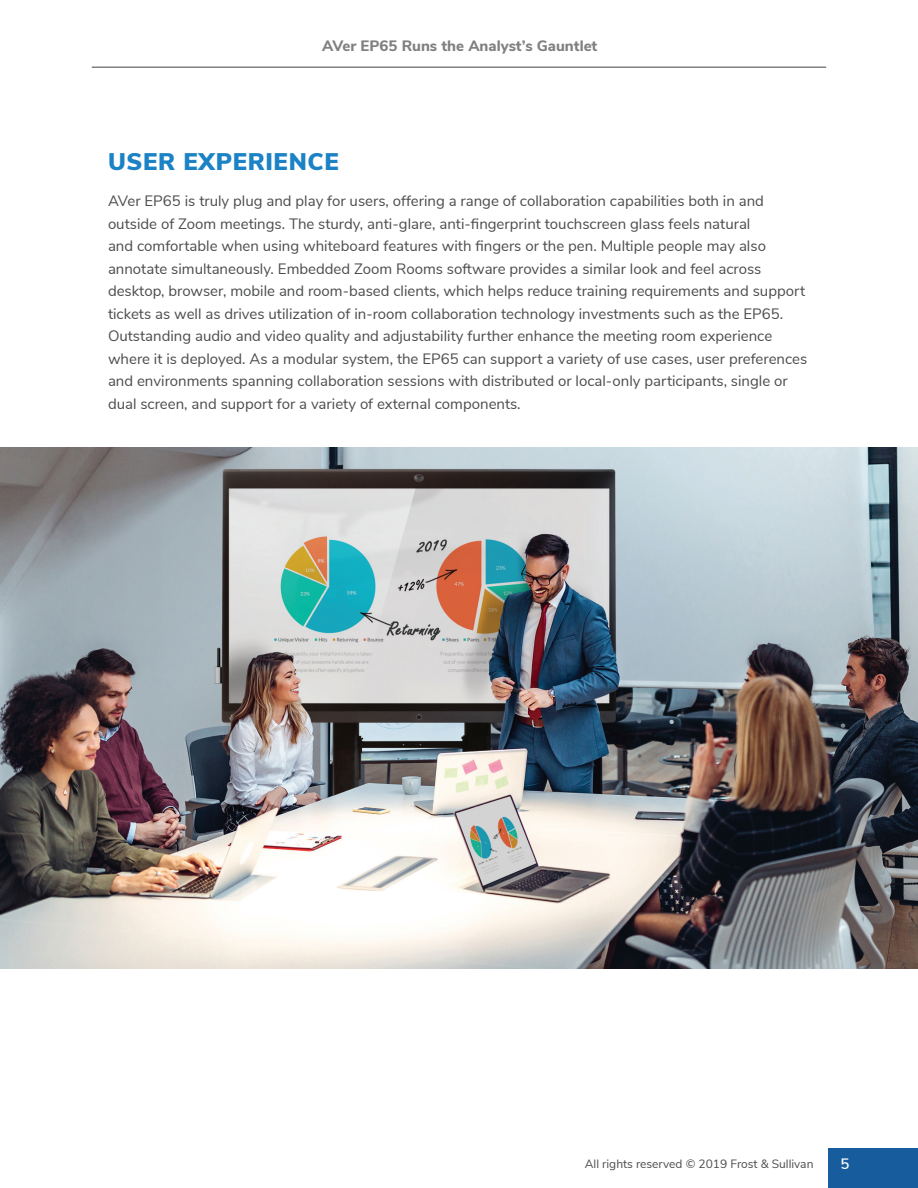
<style>
.page{position:relative;width:918px;height:1188px;background:#fff}
.page>*{position:absolute;margin:0;border:0;box-sizing:border-box;transform-origin:0 0}
.t1{font:900 24px "Nunito Sans";letter-spacing:.03em;color:#1b82c5}
.t2{font:15px/22.5px "Nunito Sans";color:#4b4c4d}
.t3{font:800 15px "Nunito Sans";color:#7f807f}
.t4{font:600 15px "Nunito Sans";color:#fff}
.t5{font:12px "Nunito Sans";color:#4b4c4d}
</style>
<div class="page">
<div style="left:828px;top:1148px;width:90px;height:40px;background:#175d9e"></div>
<hr style="left:92px;top:66px;width:734px;height:2px;background:#7f807f">
<img style="left:0;top:448px;width:918px;height:520px">
<p class="t3" style="left:322px;top:35px;width:277px">AVer EP65 Runs the Analyst’s Gauntlet</p>
<h1 class="t1" style="left:108px;top:144px;width:232px">USER EXPERIENCE</h1>
<p class="t2" style="left:108px;top:189px;width:701px">AVer EP65 is truly plug and play for users, offering a range of collaboration capabilities both in and outside of Zoom meetings. The sturdy, anti-glare, anti-fingerprint touchscreen glass feels natural<br>and comfortable when using whiteboard features with fingers or the pen. Multiple people may also annotate simultaneously. Embedded Zoom Rooms software provides a similar look and feel across desktop, browser, mobile and room-based clients, which helps reduce training requirements and support tickets as well as drives utilization of in-room collaboration technology investments such as the EP65.<br>Outstanding audio and video quality and adjustability further enhance the meeting room experience where it is deployed. As a modular system, the EP65 can support a variety of use cases, user preferences and environments spanning collaboration sessions with distributed or local-only participants, single or dual screen, and support for a variety of external components.</p>
<p class="t5" style="left:585px;top:1155px;width:230px">All rights reserved © 2019 Frost &amp; Sullivan</p>
<p class="t4" style="left:841px;top:1153px;width:10px">5</p>
</div>
